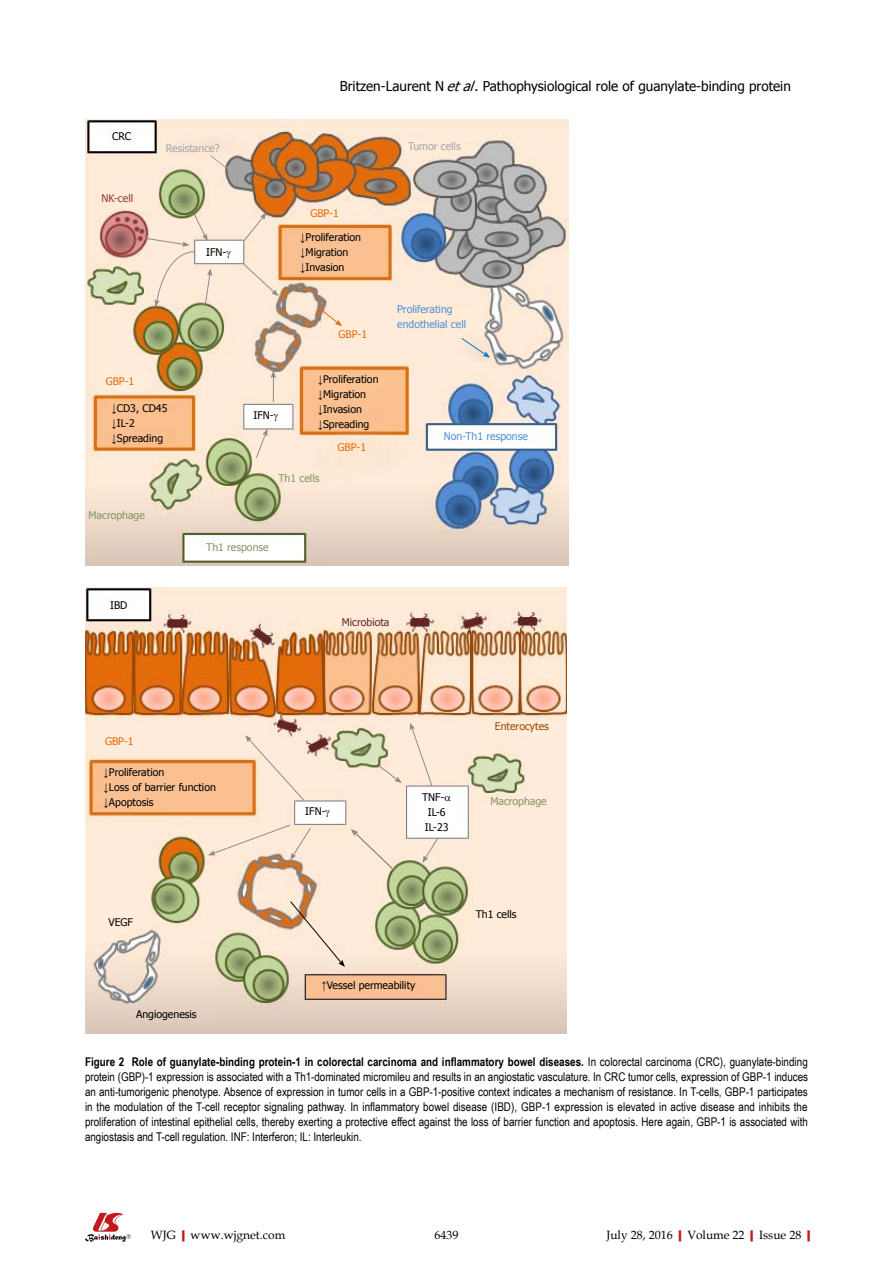
<style>
.page{position:relative;width:893px;height:1263px;background:#fff}
.page>*{position:absolute;margin:0;border:0;box-sizing:border-box;transform-origin:0 0}
.t1{font:13.5px "Tahoma";color:#000}
.t2{font:12px/15px "Arial Narrow";color:#000;text-align:justify}
.t3{font:12px "Book Antiqua";color:#000}
.t4{font:10.5px/15px "Tahoma";color:#000}
.t5{font:10.5px/15px "Tahoma";color:#558ed5}
.t6{font:10.5px "Tahoma";color:#849364}
.t7{font:10.5px "Tahoma";color:#e46c0a}
.t8{font:10.5px "Tahoma";color:#a6a6a6}
.t9{font:10.5px "Tahoma";color:#984807}
.t10{font:10.5px "Tahoma";color:#632523}
.t11{font:10.5px "Tahoma";color:#953735}
.s1{font-family:"Book Antiqua"}
.s2{font-style:italic}
.s3{font-weight:700}
.s4{font-weight:700;color:#c01920}
</style>
<div class="page">
<svg style="left:85px;top:1213px;width:46px;height:29px"></svg>
<img style="left:85px;top:119px;width:483px;height:447px">
<img style="left:85px;top:587px;width:482px;height:447px">
<svg style="left:461px;top:338px;width:29px;height:19px"></svg>
<svg style="left:321px;top:309px;width:21px;height:17px"></svg>
<svg style="left:243px;top:264px;width:35px;height:32px"></svg>
<svg style="left:243px;top:213px;width:23px;height:29px"></svg>
<svg style="left:147px;top:214px;width:65px;height:92px;background:#f5e4d3"></svg>
<svg style="left:271px;top:372px;width:5px;height:30px"></svg>
<svg style="left:256px;top:429px;width:11px;height:29px"></svg>
<svg style="left:210px;top:155px;width:18px;height:14px"></svg>
<svg style="left:422px;top:837px;width:17px;height:25px"></svg>
<svg style="left:351px;top:830px;width:42px;height:39px;background:#f8e5d5"></svg>
<svg style="left:410px;top:723px;width:23px;height:63px"></svg>
<svg style="left:378px;top:765px;width:23px;height:18px"></svg>
<svg style="left:209px;top:824px;width:102px;height:36px;background:#f6e2d1"></svg>
<svg style="left:245px;top:736px;width:59px;height:65px;background:#f9dfc9"></svg>
<svg style="left:290px;top:901px;width:55px;height:65px;background:#f1dbc7"></svg>
<svg style="left:226px;top:251px;width:5px;height:7px"></svg>
<svg style="left:274px;top:414px;width:4px;height:7px"></svg>
<svg style="left:326px;top:810px;width:4px;height:7px"></svg>
<svg style="left:445px;top:796px;width:6px;height:5px"></svg>
<p class="t4" style="left:112px;top:129px;width:21px">CRC</p>
<p class="t11" style="left:102px;top:191px;width:33px">NK-cell</p>
<p class="t8" style="left:166px;top:141px;width:55px">Resistance?</p>
<p class="t4" style="left:206px;top:244px;width:22px">IFN-</p>
<p class="t7" style="left:106px;top:374px;width:30px">GBP-1</p>
<p class="t4" style="left:112px;top:400px;width:57px"><span class="s1">↓</span>CD3, CD45 <span class="s1">↓</span>IL-2 <span class="s1">↓</span>Spreading</p>
<p class="t4" style="left:254px;top:407px;width:22px">IFN-</p>
<p class="t1" style="left:340px;top:77px;width:453px">Britzen-Laurent N <span class="s2">etal</span>. Pathophysiological role of guanylate-binding protein</p>
<p class="t8" style="left:408px;top:139px;width:54px">Tumor cells</p>
<p class="t7" style="left:310px;top:206px;width:30px">GBP-1</p>
<p class="t4" style="left:300px;top:230px;width:62px"><span class="s1">↓</span>Proliferation <span class="s1">↓</span>Migration <span class="s1">↓</span>Invasion</p>
<p class="t7" style="left:339px;top:327px;width:30px">GBP-1</p>
<p class="t4" style="left:318px;top:371px;width:62px"><span class="s1">↓</span>Proliferation <span class="s1">↓</span>Migration <span class="s1">↓</span>Invasion <span class="s1">↓</span>Spreading</p>
<p class="t7" style="left:338px;top:440px;width:30px">GBP-1</p>
<p class="t5" style="left:397px;top:301px;width:70px">Proliferating endothelial cell</p>
<p class="t5" style="left:444px;top:428px;width:86px">Non-Th1 response</p>
<p class="t6" style="left:89px;top:508px;width:58px">Macrophage</p>
<p class="t4" style="left:110px;top:597px;width:19px">IBD</p>
<p class="t6" style="left:279px;top:471px;width:42px">Th1 cells</p>
<p class="t6" style="left:206px;top:540px;width:64px">Th1 response</p>
<p class="t10" style="left:342px;top:615px;width:49px">Microbiota</p>
<p class="t7" style="left:105px;top:734px;width:30px">GBP-1</p>
<p class="t4" style="left:104px;top:764px;width:114px"><span class="s1">↓</span>Proliferation<br><span class="s1">↓</span>Loss of barrier function <span class="s1">↓</span>Apoptosis</p>
<p class="t4" style="left:108px;top:914px;width:26px">VEGF</p>
<p class="t4" style="left:136px;top:1006px;width:62px">Angiogenesis</p>
<p class="t4" style="left:305px;top:803px;width:22px">IFN-</p>
<p class="t4" style="left:422px;top:789px;width:28px">TNF-<br>IL-6<br>IL-23</p>
<p class="t9" style="left:495px;top:719px;width:56px">Enterocytes</p>
<p class="t6" style="left:490px;top:794px;width:58px">Macrophage</p>
<p class="t4" style="left:322px;top:977px;width:95px"><span class="s1">↑</span>Vessel permeability</p>
<p class="t4" style="left:476px;top:906px;width:42px">Th1 cells</p>
<p class="t2" style="left:85px;top:1053px;width:725px"><span class="s3">Figure 2 Role of guanylate-binding protein-1 in colorectal carcinoma and inflammatory bowel diseases.</span> In colorectal carcinoma (CRC), guanylate-binding protein (GBP)-1 expression is associated with a Th1-dominated micromileu and results in an angiostatic vasculature. In CRC tumor cells, expression of GBP-1 induces an anti-tumorigenic phenotype. Absence of expression in tumor cells in a GBP-1-positive context indicates a mechanism of resistance. In T-cells, GBP-1 participates in the modulation of the T-cell receptor signaling pathway. In inflammatory bowel disease (IBD), GBP-1 expression is elevated in active disease and inhibits the proliferation of intestinal epithelial cells, thereby exerting a protective effect against the loss of barrier function and apoptosis. Here again, GBP-1 is associated with angiostasis and T-cell regulation. INF: Interferon; IL: Interleukin.</p>
<p class="t3" style="left:151px;top:1226px;width:136px">WJG<span class="s4">|</span>www.wjgnet.com</p>
<p class="t3" style="left:434px;top:1226px;width:25px">6439</p>
<p class="t3" style="left:606px;top:1226px;width:211px">July 28, 2016<span class="s4">|</span>Volume 22<span class="s4">|</span>Issue 28<span class="s4">|</span></p>
</div>
